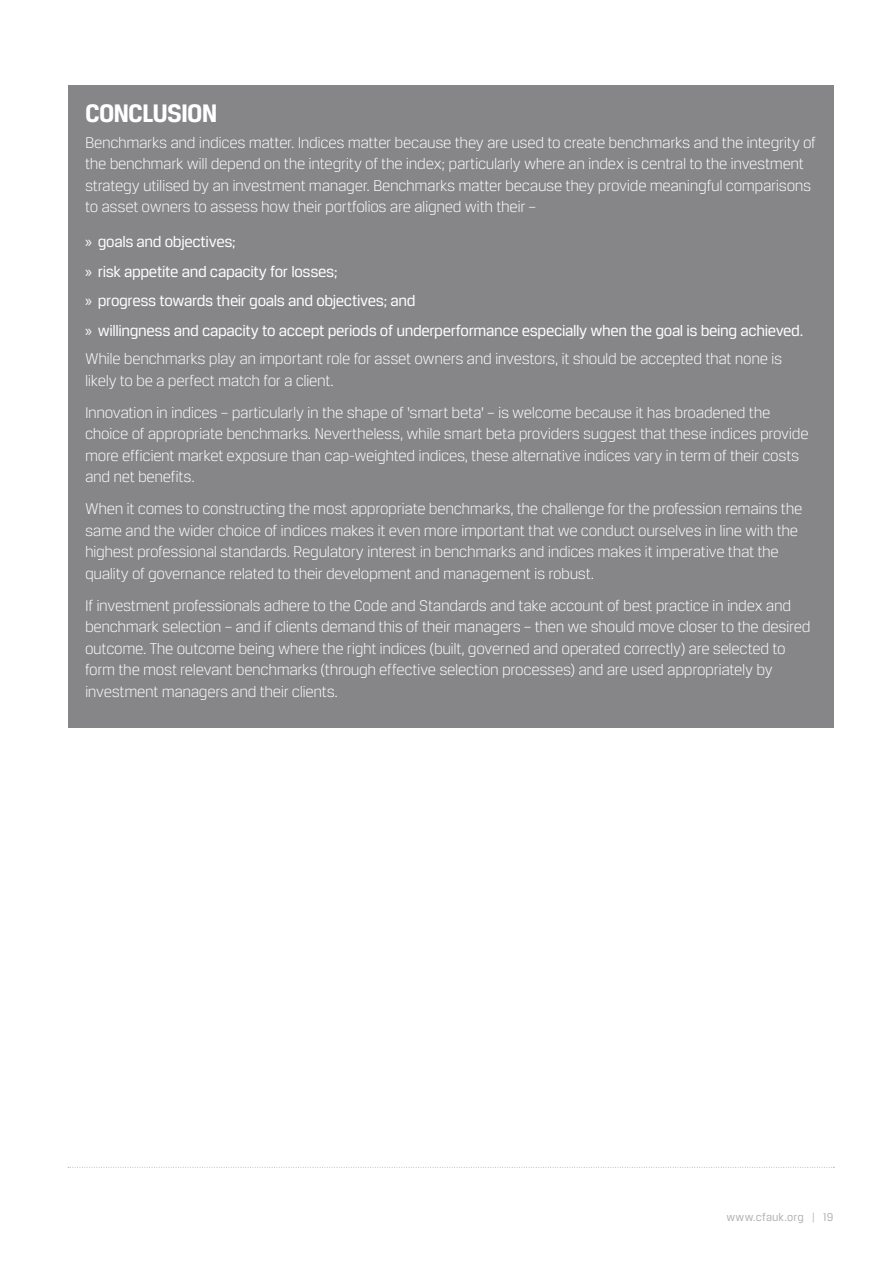
<style>
.page{position:relative;width:893px;height:1263px;background:#fff}
.page>*{position:absolute;margin:0;border:0;box-sizing:border-box;transform-origin:0 0}
.t1{font:700 27px "CFA Breuer Text";letter-spacing:-.035em;color:#fff}
.t2{font:300 16.5px/21.5px "CFA Breuer Text";letter-spacing:-.02em;color:#fff}
.t3{font:16.5px/30px "CFA Breuer Text";letter-spacing:-.02em;color:#fff}
.t4{font:12px "CFA Breuer Text";letter-spacing:.01em;color:#b2b2b2}
.s1{font-family:"Myriad Pro"}
</style>
<div class="page">
<svg style="left:68px;top:1167px;width:766px;height:1px"></svg>
<div style="left:68px;top:85px;width:765px;height:642px;background:#868588"></div>
<h1 class="t1" style="left:85px;top:98px;width:134px">CONCLUSION</h1>
<p class="t2" style="left:85px;top:132px;width:733px">Benchmarks and indices matter. Indices matter because they are used to create benchmarks and the integrity of the benchmark will depend on the integrity of the index; particularly where an index is central to the investment strategy utilised by an investment manager. Benchmarks matter because they provide meaningful comparisons to asset owners to assess how their portfolios are aligned with their –</p>
<p class="t3" style="left:85px;top:226px;width:720px"><span class="s1">»</span> goals and objectives;<br><span class="s1">»</span> risk appetite and capacity for losses;<br><span class="s1">»</span> progress towards their goals and objectives; and<br><span class="s1">»</span> willingness and capacity to accept periods of underperformance especially when the goal is being achieved.</p>
<p class="t2" style="left:85px;top:348px;width:699px">While benchmarks play an important role for asset owners and investors, it should be accepted that none is likely to be a perfect match for a client.</p>
<p class="t2" style="left:85px;top:401px;width:725px">Innovation in indices – particularly in the shape of ‘smart beta’ – is welcome because it has broadened the choice of appropriate benchmarks. Nevertheless, while smart beta providers suggest that these indices provide more efficient market exposure than cap-weighted indices, these alternative indices vary in term of their costs and net benefits.</p>
<p class="t2" style="left:85px;top:498px;width:719px">When it comes to constructing the most appropriate benchmarks, the challenge for the profession remains the same and the wider choice of indices makes it even more important that we conduct ourselves in line with the highest professional standards. Regulatory interest in benchmarks and indices makes it imperative that the quality of governance related to their development and management is robust.</p>
<p class="t2" style="left:85px;top:594px;width:727px">If investment professionals adhere to the Code and Standards and take account of best practice in index and benchmark selection – and if clients demand this of their managers – then we should move closer to the desired outcome. The outcome being where the right indices (built, governed and operated correctly) are selected to form the most relevant benchmarks (through effective selection processes) and are used appropriately by investment managers and their clients.</p>
<p class="t4" style="left:726px;top:1210px;width:109px">www.cfauk.org | 19</p>
</div>
